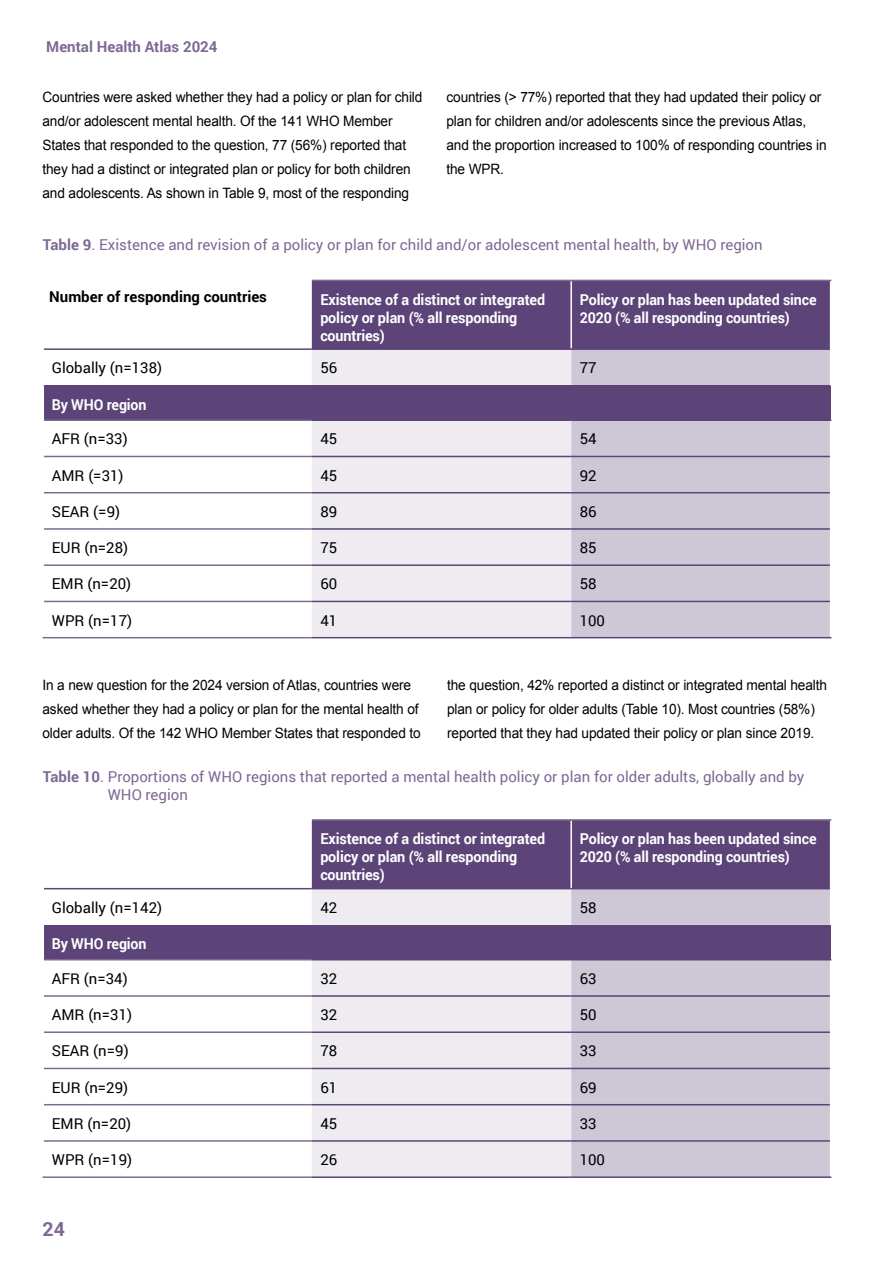
<style>
.page{position:relative;width:893px;height:1263px;background:#fff}
.page>*{position:absolute;margin:0;border:0;box-sizing:border-box;transform-origin:0 0}
.t1{font:700 19.5px "Roboto";color:#7d6993}
.Paragraph_Style_1{font:15px/18px "Roboto";color:#7d6993}
.t2{font:15px "Roboto";color:#000}
.t3{font:700 15px/18px "Roboto";letter-spacing:-.01em;color:#fff;scale:.95 1}
.t4{font:700 15px/18px "Roboto";letter-spacing:-.01em;color:#fff;scale:.96 1}
.t5{font:700 15px "Roboto";color:#000}
.t6{font:700 15px "Roboto";color:#7d6993}
.PARAGRAPH{font:14.25px/24px "Arial";letter-spacing:-.01em;color:#000;scale:.96 1}
.s1{font-weight:700}
</style>
<div class="page">
<div style="left:312px;top:281px;width:518px;height:67px;background:#5c4478"></div>
<svg style="left:44px;top:455px;width:268px;height:182px"></svg>
<div style="left:312px;top:350px;width:259px;height:287px;background:#efecf1"></div>
<div style="left:571px;top:350px;width:259px;height:287px;background:#cec7d6"></div>
<div style="left:43px;top:385px;width:788px;height:35px;background:#5c4478"></div>
<hr style="left:570px;top:281px;width:2px;height:67px;background:#fff">
<hr style="left:43px;top:385px;width:1px;height:35px;background:#fff">
<hr style="left:44px;top:348px;width:268px;height:2px;background:#5c4478">
<hr style="left:312px;top:280px;width:259px;height:1px;background:#7d6993">
<hr style="left:571px;top:280px;width:260px;height:1px;background:#7d6993">
<hr style="left:44px;top:456px;width:268px;height:1px;background:#7d6993">
<hr style="left:312px;top:456px;width:259px;height:1px;background:#5c4478">
<hr style="left:571px;top:456px;width:259px;height:1px;background:#5c4478">
<hr style="left:44px;top:419px;width:268px;height:2px;background:#7d6993">
<hr style="left:44px;top:492px;width:268px;height:1px;background:#7d6993">
<hr style="left:44px;top:528px;width:268px;height:2px;background:#7d6993">
<hr style="left:44px;top:564px;width:268px;height:2px;background:#7d6993">
<hr style="left:44px;top:601px;width:268px;height:1px;background:#7d6993">
<hr style="left:43px;top:637px;width:269px;height:1px;background:#7d6993">
<hr style="left:312px;top:419px;width:259px;height:2px;background:#5c4478">
<hr style="left:312px;top:492px;width:259px;height:1px;background:#5c4478">
<hr style="left:312px;top:528px;width:259px;height:2px;background:#5c4478">
<hr style="left:312px;top:564px;width:259px;height:2px;background:#5c4478">
<hr style="left:312px;top:601px;width:259px;height:1px;background:#5c4478">
<hr style="left:312px;top:637px;width:259px;height:1px;background:#5c4478">
<hr style="left:571px;top:419px;width:260px;height:2px;background:#5c4478">
<hr style="left:571px;top:492px;width:259px;height:1px;background:#5c4478">
<hr style="left:571px;top:528px;width:259px;height:2px;background:#5c4478">
<hr style="left:571px;top:564px;width:259px;height:2px;background:#5c4478">
<hr style="left:571px;top:601px;width:259px;height:1px;background:#5c4478">
<hr style="left:571px;top:637px;width:260px;height:1px;background:#5c4478">
<hr style="left:312px;top:348px;width:259px;height:2px;background:#5c4478">
<hr style="left:571px;top:348px;width:259px;height:2px;background:#5c4478">
<div style="left:312px;top:821px;width:518px;height:67px;background:#5c4478"></div>
<svg style="left:44px;top:889px;width:268px;height:217px"></svg>
<div style="left:312px;top:889px;width:259px;height:287px;background:#efecf1"></div>
<div style="left:571px;top:889px;width:259px;height:287px;background:#cec7d6"></div>
<div style="left:43px;top:925px;width:788px;height:35px;background:#5c4478"></div>
<hr style="left:570px;top:821px;width:2px;height:67px;background:#fff">
<hr style="left:43px;top:925px;width:1px;height:35px;background:#fff">
<hr style="left:44px;top:888px;width:268px;height:1px;background:#5c4478">
<hr style="left:312px;top:819px;width:259px;height:2px;background:#7d6993">
<hr style="left:571px;top:819px;width:260px;height:2px;background:#7d6993">
<hr style="left:44px;top:995px;width:268px;height:2px;background:#7d6993">
<hr style="left:312px;top:995px;width:259px;height:2px;background:#5c4478">
<hr style="left:571px;top:995px;width:259px;height:2px;background:#5c4478">
<hr style="left:44px;top:959px;width:268px;height:1px;background:#7d6993">
<hr style="left:44px;top:1031px;width:268px;height:2px;background:#7d6993">
<hr style="left:44px;top:1068px;width:268px;height:1px;background:#7d6993">
<hr style="left:44px;top:1104px;width:268px;height:1px;background:#7d6993">
<hr style="left:44px;top:1140px;width:268px;height:2px;background:#7d6993">
<hr style="left:43px;top:1176px;width:269px;height:2px;background:#7d6993">
<hr style="left:312px;top:1031px;width:259px;height:2px;background:#5c4478">
<hr style="left:312px;top:1068px;width:259px;height:1px;background:#5c4478">
<hr style="left:312px;top:1104px;width:259px;height:1px;background:#5c4478">
<hr style="left:312px;top:1140px;width:259px;height:2px;background:#5c4478">
<hr style="left:312px;top:1176px;width:259px;height:2px;background:#5c4478">
<hr style="left:571px;top:1031px;width:259px;height:2px;background:#5c4478">
<hr style="left:571px;top:1068px;width:259px;height:1px;background:#5c4478">
<hr style="left:571px;top:1104px;width:259px;height:1px;background:#5c4478">
<hr style="left:571px;top:1140px;width:259px;height:2px;background:#5c4478">
<hr style="left:571px;top:1176px;width:260px;height:2px;background:#5c4478">
<hr style="left:312px;top:888px;width:259px;height:1px;background:#5c4478">
<hr style="left:571px;top:888px;width:259px;height:1px;background:#5c4478">
<p class="t6" style="left:46px;top:36px;width:173px">Mental Health Atlas 2024</p>
<p class="PARAGRAPH" style="left:43px;top:85px;width:397px">Countries were asked whether they had a policy or plan for child and/or adolescent mental health. Of the 141 WHO Member States that responded to the question, 77 (56%) reported that they had a distinct or integrated plan or policy for both children and adolescents. As shown in Table 9, most of the responding</p>
<p class="PARAGRAPH" style="left:446px;top:85px;width:397px">countries (&gt; 77%) reported that they had updated their policy or plan for children and/or adolescents since the previous Atlas, and the proportion increased to 100% of responding countries in the WPR.</p>
<p class="Paragraph_Style_1" style="left:43px;top:235px;width:721px"><span class="s1">Table 9</span>. Existence and revision of a policy or plan for child and/or adolescent mental health, by WHO region</p>
<p class="t5" style="left:49px;top:286px;width:219px">Number of responding countries</p>
<p class="t4" style="left:320px;top:290px;width:236px">Existence of a distinct or integrated policy or plan (% all responding countries)</p>
<p class="t3" style="left:580px;top:290px;width:251px">Policy or plan has been updated since<br>2020 (% all responding countries)</p>
<p class="t2" style="left:52px;top:357px;width:112px">Globally (n=138)</p>
<p class="t2" style="left:320px;top:357px;width:18px">56</p>
<p class="t2" style="left:580px;top:357px;width:18px">77</p>
<p class="t3" style="left:52px;top:395px;width:101px">By WHO region</p>
<p class="t2" style="left:52px;top:429px;width:77px">AFR (n=33)</p>
<p class="t2" style="left:320px;top:429px;width:18px">45</p>
<p class="t2" style="left:580px;top:429px;width:18px">54</p>
<p class="t2" style="left:52px;top:465px;width:73px">AMR (=31)</p>
<p class="t2" style="left:320px;top:465px;width:18px">45</p>
<p class="t2" style="left:580px;top:465px;width:18px">92</p>
<p class="t2" style="left:52px;top:501px;width:70px">SEAR (=9)</p>
<p class="t2" style="left:320px;top:501px;width:18px">89</p>
<p class="t2" style="left:580px;top:501px;width:18px">86</p>
<p class="t2" style="left:52px;top:537px;width:78px">EUR (n=28)</p>
<p class="t2" style="left:320px;top:537px;width:18px">75</p>
<p class="t2" style="left:580px;top:537px;width:18px">85</p>
<p class="t2" style="left:52px;top:573px;width:81px">EMR (n=20)</p>
<p class="t2" style="left:320px;top:573px;width:18px">60</p>
<p class="t2" style="left:580px;top:573px;width:18px">58</p>
<p class="t2" style="left:52px;top:610px;width:82px">WPR (n=17)</p>
<p class="t2" style="left:320px;top:610px;width:18px">41</p>
<p class="t2" style="left:580px;top:610px;width:27px">100</p>
<p class="PARAGRAPH" style="left:43px;top:673px;width:395px">In a new question for the 2024 version of Atlas, countries were asked whether they had a policy or plan for the mental health of older adults. Of the 142 WHO Member States that responded to</p>
<p class="PARAGRAPH" style="left:447px;top:673px;width:397px">the question, 42% reported a distinct or integrated mental health plan or policy for older adults (Table 10). Most countries (58%) reported that they had updated their policy or plan since 2019.</p>
<p class="Paragraph_Style_1" style="left:108px;top:767px;width:698px;text-indent:-65px"><span class="s1">Table 10</span>. Proportions of WHO regions that reported a mental health policy or plan for older adults, globally and by<br>WHO region</p>
<p class="t4" style="left:320px;top:829px;width:236px">Existence of a distinct or integrated policy or plan (% all responding countries)</p>
<p class="t3" style="left:580px;top:829px;width:251px">Policy or plan has been updated since<br>2020 (% all responding countries)</p>
<p class="t2" style="left:52px;top:897px;width:112px">Globally (n=142)</p>
<p class="t2" style="left:320px;top:897px;width:18px">42</p>
<p class="t2" style="left:580px;top:897px;width:18px">58</p>
<p class="t3" style="left:52px;top:934px;width:101px">By WHO region</p>
<p class="t2" style="left:52px;top:968px;width:77px">AFR (n=34)</p>
<p class="t2" style="left:320px;top:968px;width:18px">32</p>
<p class="t2" style="left:580px;top:968px;width:18px">63</p>
<p class="t2" style="left:52px;top:1004px;width:82px">AMR (n=31)</p>
<p class="t2" style="left:320px;top:1004px;width:18px">32</p>
<p class="t2" style="left:580px;top:1004px;width:18px">50</p>
<p class="t2" style="left:52px;top:1040px;width:78px">SEAR (n=9)</p>
<p class="t2" style="left:320px;top:1040px;width:18px">78</p>
<p class="t2" style="left:580px;top:1040px;width:18px">33</p>
<p class="t2" style="left:52px;top:1077px;width:78px">EUR (n=29)</p>
<p class="t2" style="left:320px;top:1077px;width:18px">61</p>
<p class="t2" style="left:580px;top:1077px;width:18px">69</p>
<p class="t2" style="left:52px;top:1113px;width:81px">EMR (n=20)</p>
<p class="t2" style="left:320px;top:1113px;width:18px">45</p>
<p class="t2" style="left:580px;top:1113px;width:18px">33</p>
<p class="t2" style="left:52px;top:1149px;width:82px">WPR (n=19)</p>
<p class="t2" style="left:320px;top:1149px;width:18px">26</p>
<p class="t2" style="left:580px;top:1149px;width:27px">100</p>
<h1 class="t1" style="left:43px;top:1215px;width:24px">24</h1>
</div>
